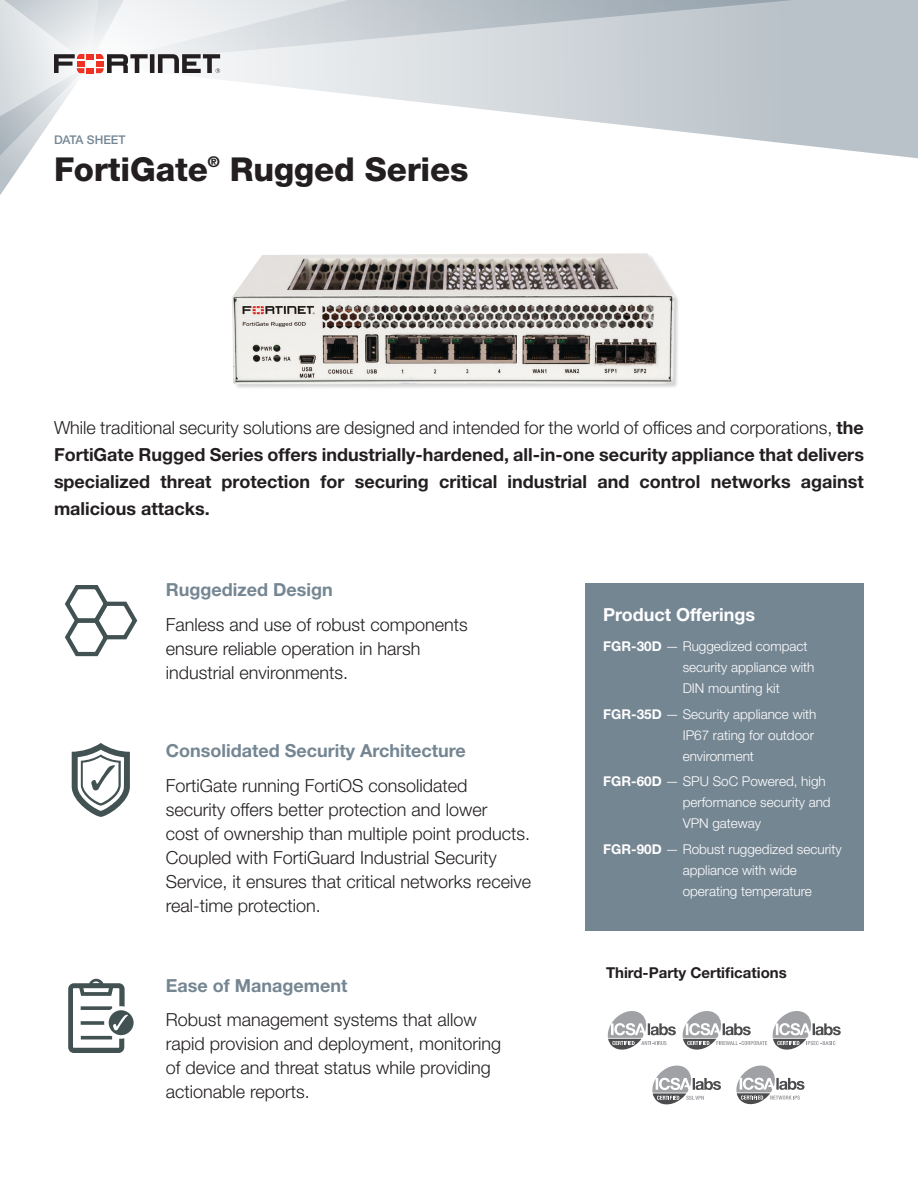
<style>
.page{position:relative;width:918px;height:1188px;background:#fff}
.page>*{position:absolute;margin:0;border:0;box-sizing:border-box;transform-origin:0 0}
.t1{font:800 33px "Helvetica Neue LT Std";letter-spacing:-.005em;color:#231f20}
.t2{font:300 18px/24px "Helvetica Neue LT Std";color:#231f20}
.t3{font:700 18px/27px "Helvetica Neue LT Pro";color:#231f20;text-align:justify}
.t4{font:700 18px "Helvetica Neue LT Std";color:#758693}
.t5{font:700 18px "Helvetica Neue LT Std";color:#fff}
.t6{font:700 15px "Helvetica Neue LT Std";color:#231f20}
.t7{font:300 13.5px/21px "Helvetica Neue LT Std";color:#fff}
.t8{font:500 12px "Helvetica Neue LT Std";color:#758693}
.s1{font-weight:300}
.s2{font-weight:700}
</style>
<div class="page">
<svg style="left:220px;top:65px;width:698px;height:94px"></svg>
<svg style="left:220px;top:0;width:698px;height:65px;background:#c7ced3"></svg>
<svg style="left:0;top:0;width:220px;height:195px"></svg>
<svg style="left:608px;top:1011px;width:68px;height:39px"></svg>
<svg style="left:683px;top:1011px;width:84px;height:39px"></svg>
<svg style="left:773px;top:1011px;width:68px;height:39px"></svg>
<svg style="left:652px;top:1066px;width:69px;height:38px"></svg>
<svg style="left:736px;top:1066px;width:68px;height:38px"></svg>
<img style="left:232px;top:253px;width:446px;height:135px">
<div style="left:585px;top:584px;width:279px;height:347px;background:#758693"></div>
<svg style="left:65px;top:585px;width:73px;height:72px"></svg>
<svg style="left:72px;top:743px;width:58px;height:74px"></svg>
<svg style="left:68px;top:979px;width:66px;height:74px"></svg>
<p class="t8" style="left:54px;top:132px;width:73px">DATA SHEET</p>
<h1 class="t1" style="left:54px;top:150px;width:416px">FortiGate<sup>®</sup> Rugged Series</h1>
<p class="t3" style="left:54px;top:414px;width:812px"><span class="s1">While traditional security solutions are designed and intended for the world of offices and corporations,</span> the FortiGate Rugged Series offers industrially-hardened, all-in-one security appliance that delivers specialized threat protection for securing critical industrial and control networks against malicious attacks.</p>
<p class="t4" style="left:166px;top:579px;width:168px">Ruggedized Design</p>
<p class="t2" style="left:166px;top:612px;width:304px">Fanless and use of robust components ensure reliable operation in harsh industrial environments.</p>
<p class="t4" style="left:166px;top:740px;width:301px">Consolidated Security Architecture</p>
<p class="t2" style="left:166px;top:773px;width:367px">FortiGate running FortiOS consolidated security offers better protection and lower<br>cost of ownership than multiple point products.<br>Coupled with FortiGuard Industrial Security Service, it ensures that critical networks receive real-time protection.</p>
<p class="t4" style="left:166px;top:974px;width:183px">Ease of Management</p>
<p class="t2" style="left:166px;top:1008px;width:337px">Robust management systems that allow rapid provision and deployment, monitoring of device and threat status while providing actionable reports.</p>
<p class="t5" style="left:603px;top:604px;width:154px">Product Offerings</p>
<p class="t7" style="left:683px;top:636px;width:133px;text-indent:-80px"><span class="s2">FGR-30D</span> — Ruggedized compact security appliance with<br>DIN mounting kit</p>
<p class="t7" style="left:683px;top:703px;width:135px;text-indent:-80px"><span class="s2">FGR-35D</span> — Security appliance with<br>IP67 rating for outdoor environment</p>
<p class="t7" style="left:683px;top:771px;width:150px;text-indent:-80px"><span class="s2">FGR-60D</span> — SPU SoC Powered, high performance security and<br>VPN gateway</p>
<p class="t7" style="left:683px;top:838px;width:161px;text-indent:-80px"><span class="s2">FGR-90D</span> — Robust ruggedized security appliance with wide operating temperature</p>
<p class="t6" style="left:606px;top:964px;width:182px">Third-Party Certifications</p>
</div>
